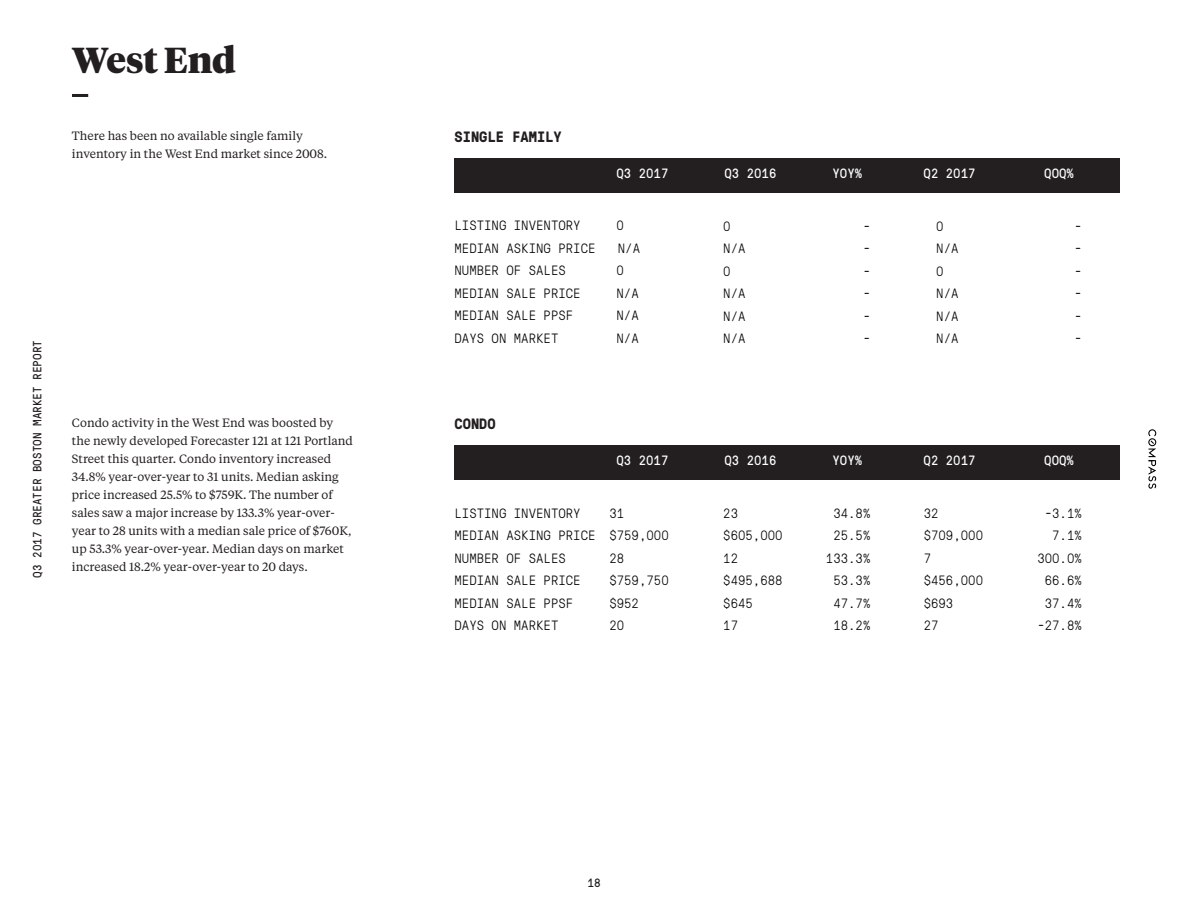
<style>
.page{position:relative;width:1188px;height:918px;background:#fff}
.page>*{position:absolute;margin:0;border:0;box-sizing:border-box;transform-origin:0 0}
.t1{font:900 36px "Tiempos Headline";letter-spacing:-.01em;color:#231f20}
.t2{font:700 15px "GT Pressura Mono";color:#231f20}
.t3{font:300 13.5px "GT Pressura Mono";color:#040503}
.t4{font:13.5px "GT Pressura Mono";color:#fff}
.t5{font:12px/18px "Tiempos Text";color:#231f20}
.t6{font:12px "GT Pressura Mono";color:#231f20}
</style>
<div class="page">
<svg style="left:1148px;top:429px;width:8px;height:60px"></svg>
<hr style="left:72px;top:94px;width:16px;height:3px;background:#231f20">
<div style="left:454px;top:158px;width:666px;height:35px;background:#231f20"></div>
<div style="left:454px;top:446px;width:666px;height:34px;background:#231f20"></div>
<p class="t1" style="left:72px;top:35px;width:165px">West End</p>
<p class="t5" style="left:72px;top:126px;width:257px">There has been no available single family inventory in the West End market since 2008.</p>
<p class="t6" style="left:29px;top:578px;width:239px;rotate:-90deg">Q3 2017 GREATER BOSTON MARKET REPORT</p>
<p class="t5" style="left:72px;top:413px;width:283px">Condo activity in the West End was boosted by the newly developed Forecaster 121 at 121 Portland Street this quarter. Condo inventory increased 34.8% year-over-year to 31 units. Median asking price increased 25.5% to $759K. The number of sales saw a major increase by 133.3% year-over&shy;year to 28 units with a median sale price of $760K, up 53.3% year-over-year. Median days on market increased 18.2% year-over-year to 20 days.</p>
<p class="t2" style="left:454px;top:126px;width:109px">SINGLE FAMILY</p>
<p class="t4" style="left:616px;top:164px;width:53px">Q3 2017</p>
<p class="t4" style="left:724px;top:164px;width:53px">Q3 2016</p>
<p class="t4" style="left:832px;top:164px;width:31px">YOY%</p>
<p class="t4" style="left:924px;top:164px;width:53px">Q2 2017</p>
<p class="t4" style="left:1044px;top:164px;width:31px">QOQ%</p>
<p class="t3" style="left:454px;top:216px;width:128px">LISTING INVENTORY</p>
<p class="t3" style="left:616px;top:216px;width:9px">0</p>
<p class="t3" style="left:454px;top:238px;width:143px">MEDIAN ASKING PRICE</p>
<p class="t3" style="left:618px;top:238px;width:24px">N/A</p>
<p class="t3" style="left:454px;top:261px;width:113px">NUMBER OF SALES</p>
<p class="t3" style="left:616px;top:261px;width:9px">0</p>
<p class="t3" style="left:454px;top:283px;width:128px">MEDIAN SALE PRICE</p>
<p class="t3" style="left:616px;top:283px;width:24px">N/A</p>
<p class="t3" style="left:454px;top:306px;width:120px">MEDIAN SALE PPSF</p>
<p class="t3" style="left:616px;top:306px;width:24px">N/A</p>
<p class="t3" style="left:454px;top:328px;width:105px">DAYS ON MARKET</p>
<p class="t3" style="left:616px;top:328px;width:24px">N/A</p>
<p class="t2" style="left:454px;top:413px;width:43px">CONDO</p>
<p class="t3" style="left:723px;top:216px;width:9px">0</p>
<p class="t3" style="left:723px;top:239px;width:24px">N/A</p>
<p class="t3" style="left:723px;top:261px;width:9px">0</p>
<p class="t3" style="left:723px;top:284px;width:24px">N/A</p>
<p class="t3" style="left:723px;top:306px;width:24px">N/A</p>
<p class="t3" style="left:723px;top:329px;width:24px">N/A</p>
<p class="t3" style="left:863px;top:216px;width:9px">-</p>
<p class="t3" style="left:863px;top:239px;width:9px">-</p>
<p class="t3" style="left:863px;top:261px;width:9px">-</p>
<p class="t3" style="left:863px;top:284px;width:9px">-</p>
<p class="t3" style="left:863px;top:306px;width:9px">-</p>
<p class="t3" style="left:863px;top:329px;width:9px">-</p>
<p class="t3" style="left:936px;top:216px;width:9px">0</p>
<p class="t3" style="left:936px;top:239px;width:24px">N/A</p>
<p class="t3" style="left:936px;top:261px;width:9px">0</p>
<p class="t3" style="left:936px;top:284px;width:24px">N/A</p>
<p class="t3" style="left:936px;top:306px;width:24px">N/A</p>
<p class="t3" style="left:936px;top:329px;width:24px">N/A</p>
<p class="t3" style="left:1074px;top:216px;width:9px">-</p>
<p class="t3" style="left:1074px;top:239px;width:9px">-</p>
<p class="t3" style="left:1074px;top:261px;width:9px">-</p>
<p class="t3" style="left:1074px;top:284px;width:9px">-</p>
<p class="t3" style="left:1074px;top:306px;width:9px">-</p>
<p class="t3" style="left:1074px;top:329px;width:9px">-</p>
<p class="t4" style="left:616px;top:451px;width:53px">Q3 2017</p>
<p class="t4" style="left:724px;top:451px;width:53px">Q3 2016</p>
<p class="t4" style="left:832px;top:451px;width:31px">YOY%</p>
<p class="t4" style="left:924px;top:451px;width:53px">Q2 2017</p>
<p class="t4" style="left:1044px;top:451px;width:31px">QOQ%</p>
<p class="t3" style="left:454px;top:503px;width:128px">LISTING INVENTORY</p>
<p class="t3" style="left:454px;top:526px;width:143px">MEDIAN ASKING PRICE</p>
<p class="t3" style="left:454px;top:548px;width:113px">NUMBER OF SALES</p>
<p class="t3" style="left:454px;top:571px;width:128px">MEDIAN SALE PRICE</p>
<p class="t3" style="left:454px;top:593px;width:120px">MEDIAN SALE PPSF</p>
<p class="t3" style="left:454px;top:616px;width:105px">DAYS ON MARKET</p>
<p class="t3" style="left:609px;top:503px;width:16px">31</p>
<p class="t3" style="left:609px;top:526px;width:61px">$759,000</p>
<p class="t3" style="left:609px;top:548px;width:16px">28</p>
<p class="t3" style="left:609px;top:571px;width:61px">$759,750</p>
<p class="t3" style="left:609px;top:593px;width:31px">$952</p>
<p class="t3" style="left:609px;top:616px;width:16px">20</p>
<p class="t3" style="left:723px;top:503px;width:16px">23</p>
<p class="t3" style="left:723px;top:526px;width:61px">$605,000</p>
<p class="t3" style="left:723px;top:548px;width:16px">12</p>
<p class="t3" style="left:723px;top:571px;width:61px">$495,688</p>
<p class="t3" style="left:723px;top:593px;width:31px">$645</p>
<p class="t3" style="left:723px;top:616px;width:16px">17</p>
<p class="t3" style="left:833px;top:503px;width:39px">34.8%</p>
<p class="t3" style="left:833px;top:526px;width:39px">25.5%</p>
<p class="t3" style="left:826px;top:548px;width:46px">133.3%</p>
<p class="t3" style="left:833px;top:571px;width:39px">53.3%</p>
<p class="t3" style="left:833px;top:593px;width:39px">47.7%</p>
<p class="t3" style="left:833px;top:616px;width:39px">18.2%</p>
<p class="t3" style="left:924px;top:503px;width:16px">32</p>
<p class="t3" style="left:924px;top:526px;width:61px">$709,000</p>
<p class="t3" style="left:924px;top:548px;width:9px">7</p>
<p class="t3" style="left:924px;top:571px;width:61px">$456,000</p>
<p class="t3" style="left:924px;top:593px;width:31px">$693</p>
<p class="t3" style="left:924px;top:616px;width:16px">27</p>
<p class="t3" style="left:1045px;top:503px;width:39px">-3.1%</p>
<p class="t3" style="left:1052px;top:526px;width:31px">7.1%</p>
<p class="t3" style="left:1037px;top:548px;width:46px">300.0%</p>
<p class="t3" style="left:1045px;top:571px;width:39px">66.6%</p>
<p class="t3" style="left:1045px;top:593px;width:39px">37.4%</p>
<p class="t3" style="left:1037px;top:616px;width:46px">-27.8%</p>
<p class="t6" style="left:587px;top:874px;width:15px">18</p>
</div>
